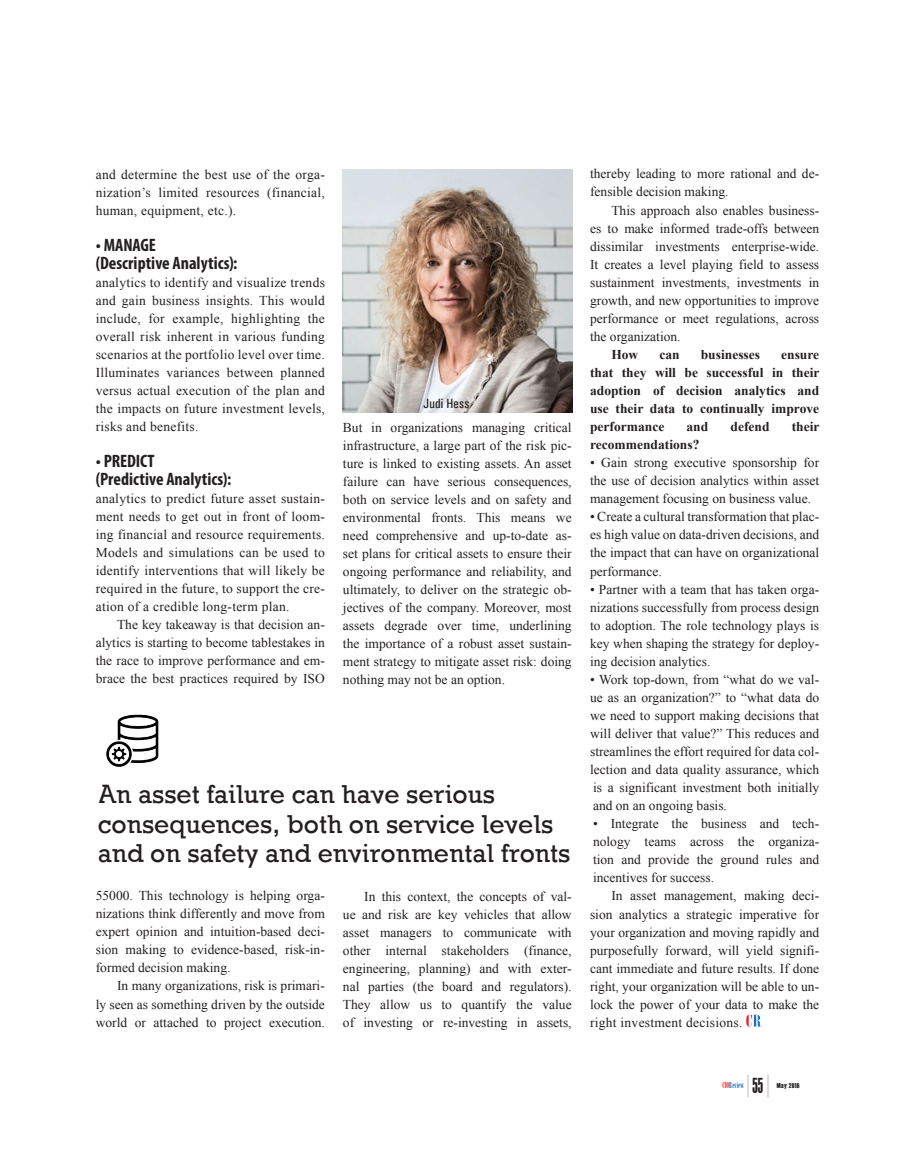
<style>
.page{position:relative;width:915px;height:1149px;background:#fff}
.page>*{position:absolute;margin:0;border:0;box-sizing:border-box;transform-origin:0 0}
.t1{font:26.55px/29.7px "Providence";color:#231f20}
.t2{font:condensed 22.5px "Aurora BT";color:#d5d6d8}
.t3{font:condensed 22.5px "Aurora BT";color:#231f20}
.t4{font:700 condensed 18px/18px "Myriad Pro";color:#231f20}
.t5{font:13.5px/18px "Times New Roman";color:#231f20;text-align:justify}
.t6{font:700 13.5px/18px "Times New Roman";color:#231f20;text-align:justify}
.t7{font:13.5px "Univers Condensed";letter-spacing:.02em;color:#231f20}
.t8{font:9px "Arsis D";letter-spacing:.015em;color:#1f6eb7}
.t9{font:7.05px "Haettenschweiler";letter-spacing:.05em;color:#231f20}
.s1{color:#d1d2d4}
.s2{color:#ee1d23}
</style>
<div class="page">
<svg style="left:746px;top:1014px;width:15px;height:12px"></svg>
<img style="left:343px;top:169px;width:229px;height:244px">
<img style="left:106px;top:714px;width:53px;height:53px">
<p class="t5" style="left:96px;top:165px;width:230px">and determine the best use of the orga&shy;nization’s limited resources (financial, human, equipment, etc.).</p>
<h3 class="t4" style="left:96px;top:235px;width:143px">• MANAGE<br>(Descriptive Analytics):</h3>
<p class="t5" style="left:96px;top:273px;width:231px">analytics to identify and visualize trends and gain business insights. This would include, for example, highlighting the overall risk inherent in various funding scenarios at the portfolio level over time.<br>Illuminates variances between planned versus actual execution of the plan and the impacts on future investment levels, risks and benefits.</p>
<h3 class="t4" style="left:96px;top:451px;width:137px">• PREDICT<br>(Predictive Analytics):</h3>
<p class="t5" style="left:96px;top:489px;width:231px">analytics to predict future asset sustain&shy;ment needs to get out in front of loom&shy;ing financial and resource requirements.<br>Models and simulations can be used to identify interventions that will likely be required in the future, to support the cre&shy;ation of a credible long-term plan.</p>
<p class="t5" style="left:96px;top:615px;width:230px;text-indent:21px">The key takeaway is that decision an&shy;alytics is starting to become tablestakes in the race to improve performance and em&shy;brace the best practices required by ISO</p>
<p class="t7" style="left:423px;top:395px;width:47px">Judi Hess</p>
<p class="t5" style="left:343px;top:418px;width:230px">But in organizations managing critical infrastructure, a large part of the risk pic&shy;ture is linked to existing assets. An asset failure can have serious consequences, both on service levels and on safety and environmental fronts. This means we need comprehensive and up-to-date as&shy;set plans for critical assets to ensure their ongoing performance and reliability, and ultimately, to deliver on the strategic ob&shy;jectives of the company. Moreover, most assets degrade over time, underlining the importance of a robust asset sustain&shy;ment strategy to mitigate asset risk: doing nothing may not be an option.</p>
<h1 class="t1" style="left:98px;top:780px;width:474px">An asset failure can have serious consequences, both on service levels and on safety and environmental fronts</h1>
<p class="t5" style="left:96px;top:885px;width:230px">55000. This technology is helping orga&shy;nizations think differently and move from expert opinion and intuition-based deci&shy;sion making to evidence-based, risk-in&shy;formed decision making.</p>
<p class="t5" style="left:96px;top:976px;width:230px;text-indent:21px">In many organizations, risk is primari&shy;ly seen as something driven by the outside world or attached to project execution.</p>
<p class="t5" style="left:343px;top:886px;width:230px;text-indent:21px">In this context, the concepts of val&shy;ue and risk are key vehicles that allow asset managers to communicate with other internal stakeholders (finance, engineering, planning) and with exter&shy;nal parties (the board and regulators).<br>They allow us to quantify the value of investing or re-investing in assets,</p>
<p class="t5" style="left:590px;top:165px;width:230px">thereby leading to more rational and de&shy;fensible decision making.</p>
<p class="t5" style="left:590px;top:201px;width:230px;text-indent:21px">This approach also enables business&shy;es to make informed trade-offs between dissimilar investments enterprise-wide.<br>It creates a level playing field to assess sustainment investments, investments in growth, and new opportunities to improve performance or meet regulations, across the organization.</p>
<p class="t6" style="left:611px;top:345px;width:28px">How</p>
<p class="t6" style="left:659px;top:345px;width:22px">can</p>
<p class="t6" style="left:700px;top:345px;width:61px">businesses</p>
<p class="t6" style="left:590px;top:345px;width:231px;text-indent:191px">ensure that they will be successful in their adoption of decision analytics and use their data to continually improve performance</p>
<p class="t6" style="left:686px;top:417px;width:23px">and</p>
<p class="t6" style="left:730px;top:417px;width:41px">defend</p>
<p class="t6" style="left:791px;top:417px;width:29px">their</p>
<p class="t6" style="left:590px;top:435px;width:111px">recommendations?</p>
<p class="t5" style="left:590px;top:453px;width:230px">• Gain strong executive sponsorship for the use of decision analytics within asset management focusing on business value.</p>
<p class="t5" style="left:590px;top:507px;width:230px">• Create a cultural transformation that plac&shy;es high value on data-driven decisions, and the impact that can have on organizational performance.</p>
<p class="t5" style="left:590px;top:579px;width:230px">• Partner with a team that has taken orga&shy;nizations successfully from process design to adoption. The role technology plays is key when shaping the strategy for deploy&shy;ing decision analytics.</p>
<p class="t5" style="left:590px;top:670px;width:230px">• Work top-down, from “what do we val&shy;ue as an organization?” to “what data do we need to support making decisions that will deliver that value?” This reduces and streamlines the effort required for data col&shy;lection and data quality assurance, which is a significant investment both initially and on an ongoing basis.</p>
<p class="t5" style="left:592px;top:814px;width:228px">• Integrate the business and tech&shy;nology teams across the organiza&shy;tion and provide the ground rules and incentives for success.</p>
<p class="t5" style="left:590px;top:886px;width:230px;text-indent:21px">In asset management, making deci&shy;sion analytics a strategic imperative for your organization and moving rapidly and purposefully forward, will yield signifi&shy;cant immediate and future results. If done right, your organization will be able to un&shy;lock the power of your data to make the right investment decisions.</p>
<h2 class="t2" style="left:742px;top:1072px;width:33px">| <span class="s1">|</span></h2>
<p class="t9" style="left:776px;top:1080px;width:24px">May 2016</p>
<h2 class="t3" style="left:752px;top:1073px;width:12px">55</h2>
<p class="t8" style="left:722px;top:1080px;width:23px"><span class="s2">CIO</span>Review</p>
</div>
